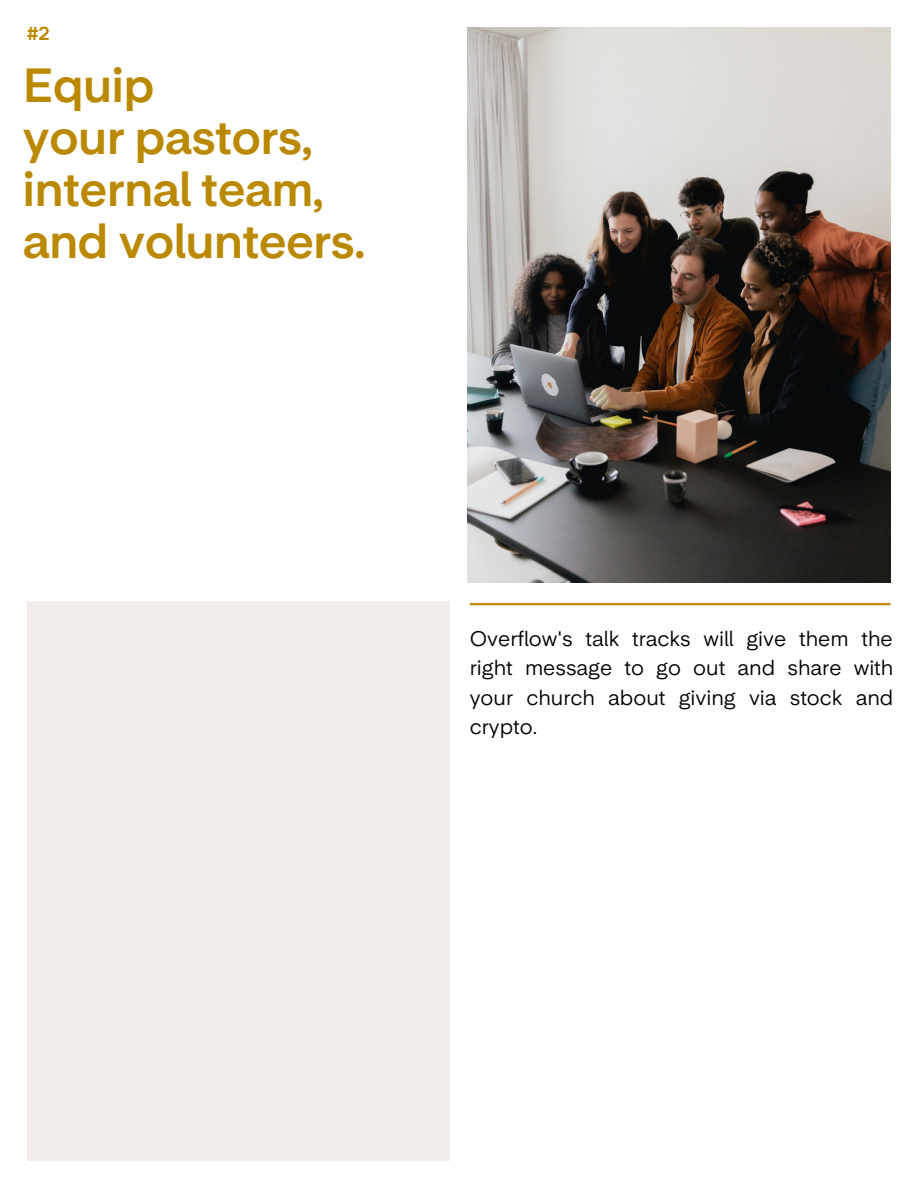
<style>
.page{position:relative;width:918px;height:1188px;background:#fff}
.page>*{position:absolute;margin:0;border:0;box-sizing:border-box;transform-origin:0 0}
.t1{font:47.7px "Universal Sans 750";letter-spacing:-.015em;color:#bb8900}
.t2{font:21px/29.2px "Universal Sans 450";color:#000;text-align:justify}
.t3{font:18.75px "Universal Sans 750";color:#bb8900}
</style>
<div class="page">
<img style="left:468px;top:27px;width:423px;height:556px">
<div style="left:27px;top:601px;width:423px;height:559px;background:#f2edeb"></div>
<hr style="left:470px;top:603px;width:421px;height:2px;background:#bb8900">
<p class="t3" style="left:27px;top:23px;width:24px">#2</p>
<p class="t1" style="left:23px;top:57px;width:134px">Equip</p>
<p class="t1" style="left:23px;top:109px;width:292px">your pastors,</p>
<p class="t1" style="left:23px;top:161px;width:303px">internal team,</p>
<p class="t1" style="left:23px;top:212px;width:345px">and volunteers.</p>
<p class="t2" style="left:470px;top:624px;width:425px">Overflow's talk tracks will give them the right message to go out and share with your church about giving via stock and crypto.</p>
</div>
